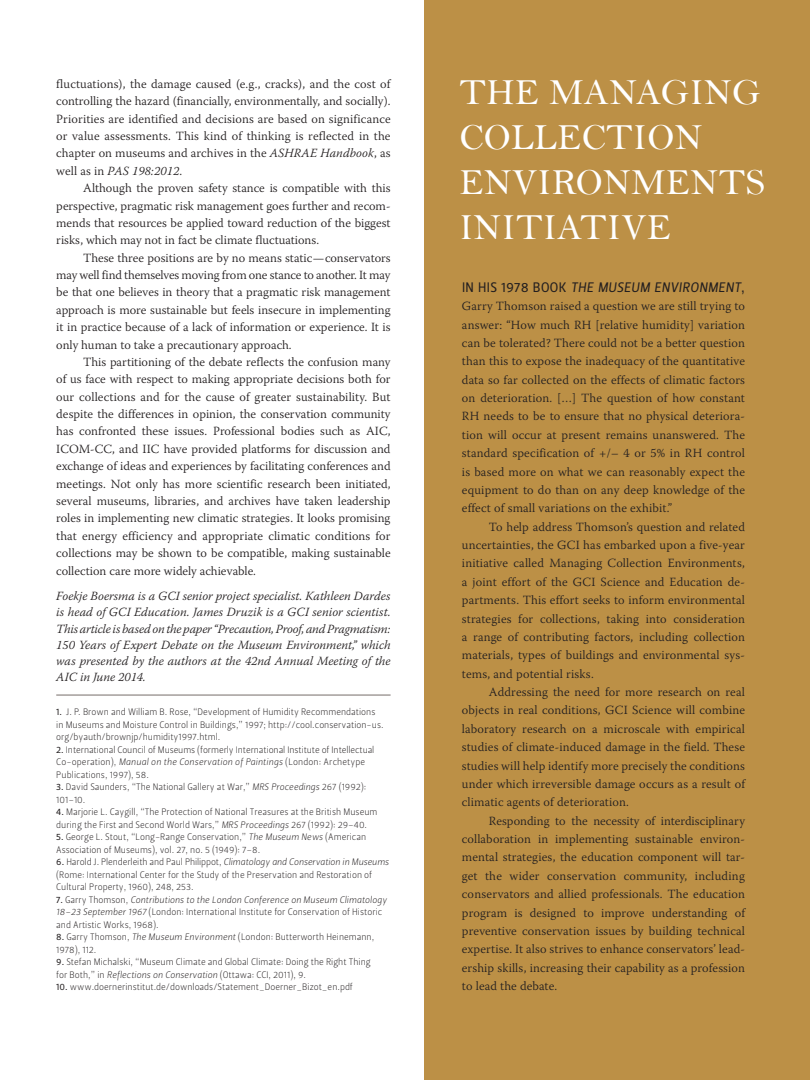
<style>
.page{position:relative;width:810px;height:1080px;background:#fff}
.page>*{position:absolute;margin:0;border:0;box-sizing:border-box;transform-origin:0 0}
.t1{font:37px/45px "Bell";letter-spacing:.01em;color:#fff}
.t2{font:13.75px "Leitura Sans Italic 2";letter-spacing:.025em;color:#231f20}
.t3{font:13.75px "Leitura Sans Grot 2";letter-spacing:.01em;color:#231f20}
.t4{font:300 12.5px/18.4px "Warnock Pro";letter-spacing:.01em;color:#231f20;text-align:justify}
.t5{font:italic 300 12.5px/16.2px "Warnock Pro";color:#231f20;text-align:justify}
.t6{font:9.38px/12.5px "Leitura Sans Grot 1";color:#231f20}
.t7{font:9.38px "Leitura Sans Italic 1";color:#231f20}
.s1{font-style:italic}
.s2{font-family:"Leitura Sans Grot 2"}
.s3{font-family:"Leitura Sans Grot 1"}
.s4{font-family:"Leitura Sans Italic 1"}
</style>
<div class="page">
<hr style="left:56px;top:695px;width:335px;height:1px;background:#766c69">
<div style="left:425px;top:0;width:385px;height:1080px;background:#bc9046"></div>
<p class="t4" style="left:56px;top:75px;width:336px;line-height:17.4px">fluctuations), the damage caused (e.g., cracks), and the cost of controlling the hazard (financially, environmentally, and socially).<br>Priorities are identified and decisions are based on significance or value assessments. This kind of thinking is reflected in the chapter on museums and archives in the <span class="s1">ASHRAE Handbook</span>, as well as in <span class="s1">PAS 198:2012</span>.</p>
<p class="t4" style="left:56px;top:179px;width:336px;line-height:17.4px;text-indent:27px">Although the proven safety stance is compatible with this perspective, pragmatic risk management goes further and recom&shy;mends that resources be applied toward reduction of the biggest risks, which may not in fact be climate fluctuations.</p>
<p class="t4" style="left:56px;top:249px;width:336px;line-height:17.4px;text-indent:27px">These three positions are by no means static—conservators may well find themselves moving from one stance to another. It may be that one believes in theory that a pragmatic risk management approach is more sustainable but feels insecure in implementing it in practice because of a lack of information or experience. It is only human to take a precautionary approach.</p>
<p class="t4" style="left:56px;top:353px;width:336px;line-height:17.4px;text-indent:27px">This partitioning of the debate reflects the confusion many of us face with respect to making appropriate decisions both for our collections and for the cause of greater sustainability. But despite the differences in opinion, the conservation community has confronted these issues. Professional bodies such as AIC, ICOM-CC, and IIC have provided platforms for discussion and exchange of ideas and experiences by facilitating conferences and meetings. Not only has more scientific research been initiated, several museums, libraries, and archives have taken leadership roles in implementing new climatic strategies. It looks promising that energy efficiency and appropriate climatic conditions for collections may be shown to be compatible, making sustainable collection care more widely achievable.</p>
<p class="t5" style="left:56px;top:588px;width:336px">Foekje Boersma is a GCI senior project specialist. Kathleen Dardes is head of GCI Education. James Druzik is a GCI senior scientist.<br>This article is based on the paper “Precaution, Proof, and Pragmatism:<br>150 Years of Expert Debate on the Museum Environment,” which was presented by the authors at the 42nd Annual Meeting of the AIC in June 2014.</p>
<p class="t6" style="left:56px;top:706px;width:329px"><span class="s2">1.</span> J. P. Brown and William B. Rose, “Development of H umidity Recommendations in Museums and Moisture Control in Buildings,” 1997; http://cool.conservation-us. org/byauth/brownjp/humidity1997.html.</p>
<p class="t6" style="left:56px;top:743px;width:320px"><span class="s2">2.</span> International Council of M useums (formerly International Institute of Intellectual</p>
<p class="t7" style="left:56px;top:757px;width:311px"><span class="s3">Co-operation),</span> Manual on the Conservation of Paintings <span class="s3">(London: Archetype</span></p>
<p class="t6" style="left:56px;top:768px;width:94px">Publications, 1997), 58.</p>
<p class="t6" style="left:56px;top:781px;width:312px"><span class="s2">3.</span> David Saunders, “The National Gallery at War,” <span class="s4">MRS Proceedings</span> 267 (1992):<br>101–10.</p>
<p class="t6" style="left:56px;top:806px;width:323px"><span class="s2">4.</span> Marjorie L. Caygill, “The Protection of National Treasures at the British M useum during the First and Second World Wars,” <span class="s4">MRS Proceedings</span> 267 (1992): 29–40.</p>
<p class="t6" style="left:56px;top:831px;width:312px"><span class="s2">5.</span> George L. Stout, “Long-Range Conservation,” <span class="s4">The Museum News</span> (American<br>Association of M useums), vol. 27, no. 5 (1949): 7–8.</p>
<p class="t6" style="left:56px;top:856px;width:334px"><span class="s2">6.</span> Harold J. Plenderleith and Paul Philippot, <span class="s4">Climatology and Conservation in Museums </span>(Rome: International Center for the Study of the Preservation and Restoration of<br>Cultural Property, 1960), 248, 253.</p>
<p class="t7" style="left:56px;top:894px;width:332px"><span class="s2">7.</span> <span class="s3">Garry Thomson,</span> Contributions to the London Conference on Museum Climatology</p>
<p class="t6" style="left:56px;top:906px;width:328px"><span class="s4">18–23 September 1967</span> (London: International Institute for Conservation of H istoric and Artistic Works, 1968).</p>
<p class="t6" style="left:56px;top:931px;width:320px"><span class="s2">8.</span> Garry Thomson, <span class="s4">The Museum Environment</span> (London: Butterworth Heinemann,<br>1978), 112.</p>
<p class="t6" style="left:56px;top:956px;width:316px"><span class="s2">9.</span> Stefan M ichalski, “M useum Climate and Global Climate: Doing the Right Thing for Both,” in <span class="s4">Reflections on Conservation</span> (Ottawa: CCI, 2011), 9.</p>
<p class="t6" style="left:56px;top:981px;width:298px"><span class="s2">10.</span> www.doernerinstitut.de/downloads/Statement_Doerner_Bizot_en.pdf</p>
<h1 class="t1" style="left:459px;top:69px;width:123px">THE MANAGING<br>COLLECTION<br>ENVIRONMENTS<br>INITIATI</h1>
<h1 class="t1" style="left:621px;top:204px;width:49px">VE</h1>
<p class="t3" style="left:462px;top:279px;width:23px">IN HIS</p>
<p class="t3" style="left:501px;top:279px;width:41px">1978 BOOK</p>
<p class="t2" style="left:571px;top:279px;width:176px">THE MUSEUM ENVIRONMENT<span class="s2">,</span></p>
<p class="t4" style="left:462px;top:297px;width:285px">Garry Thomson raised a question we are still trying to answer: “How much RH [relative humidity] variation can be tolerated? There could not be a better question than this to expose the inadequacy of the quantitative data so far collected on the effects of climatic factors on deterioration. […] The question of how constant RH needs to be to ensure that no physical deteriora&shy;tion will occur at present remains unanswered. The standard specification of +/– 4 or 5% in RH control is based more on what we can reasonably expect the equipment to do than on any deep knowledge of the effect of small variations on the exhibit.”</p>
<p class="t4" style="left:462px;top:517px;width:285px;text-indent:27px">To help address Thomson’s question and related uncertainties, the GCI has embarked upon a five-year initiative called Managing Collection Environments, a joint effort of the GCI Science and Education de&shy;partments. This effort seeks to inform environmental strategies for collections, taking into consideration a range of contributing factors, including collection materials, types of buildings and environmental sys&shy;tems, and potential risks.</p>
<p class="t4" style="left:462px;top:683px;width:285px;text-indent:27px">Addressing the need for more research on real objects in real conditions, GCI Science will combine laboratory research on a microscale with empirical studies of climate-induced damage in the field. These studies will help identify more precisely the conditions under which irreversible damage occurs as a result of climatic agents of deterioration.</p>
<p class="t4" style="left:462px;top:811px;width:285px;text-indent:27px">Responding to the necessity of interdisciplinary collaboration in implementing sustainable environ&shy;mental strategies, the education component will tar&shy;get the wider conservation community, including conservators and allied professionals. The education program is designed to improve understanding of preventive conservation issues by building technical expertise. It also strives to enhance conservators’ lead&shy;ership skills, increasing their capability as a profession to lead the debate.</p>
</div>
